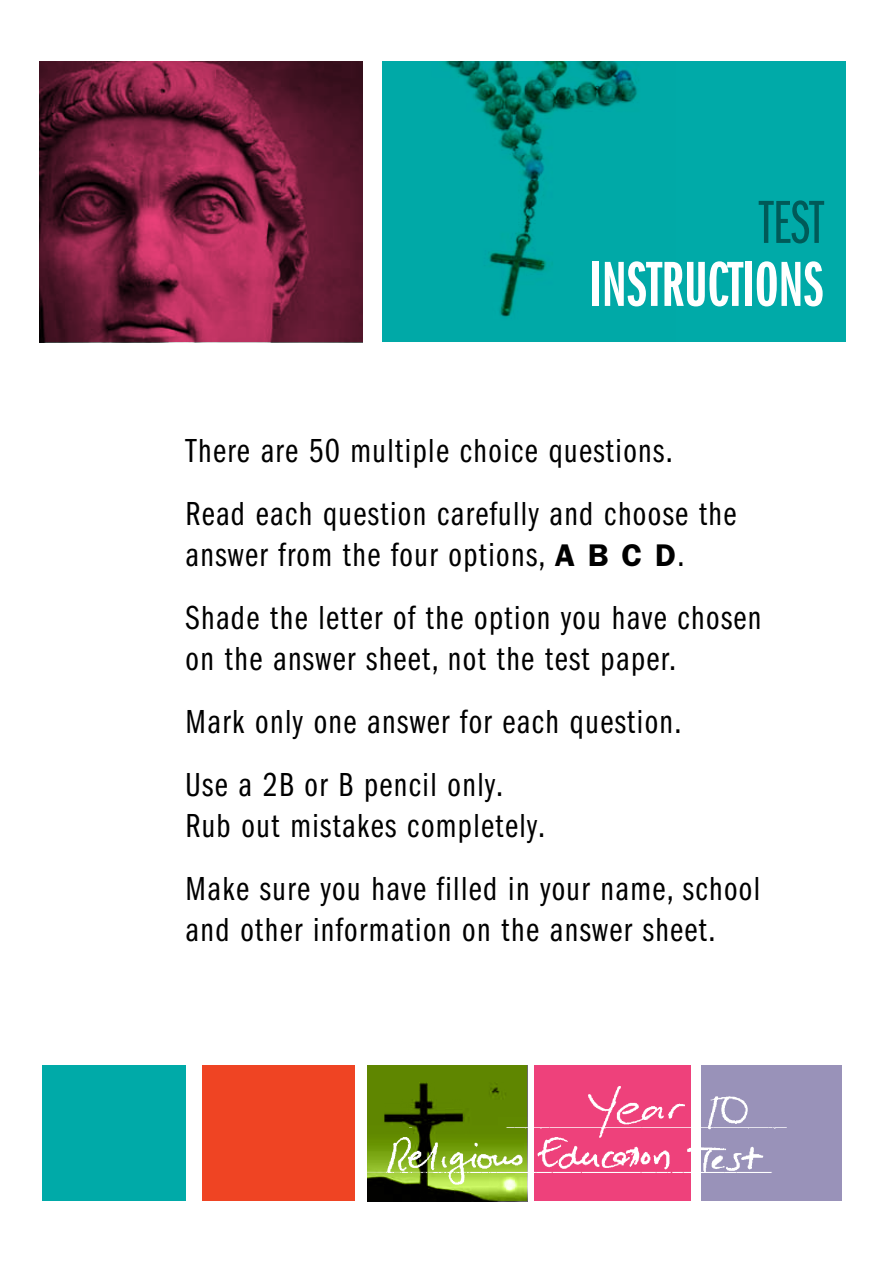
<style>
.page{position:relative;width:893px;height:1263px;background:#fff}
.page>*{position:absolute;margin:0;border:0;box-sizing:border-box;transform-origin:0 0}
.t1{font:66px "ITC Franklin Gothic Std Dm X Cp";color:#fff}
.t2{font:63px "ITC Franklin Gothic Std Bk X Cp";color:#005a58}
.t3{font:34.5px/62.7px "ITC Franklin Gothic Std Bk Cp";letter-spacing:.04em;color:#000}
.s1{font-family:"ITC Franklin Gothic Std";font-weight:600;font-size:31.5px}
</style>
<div class="page">
<img style="left:39px;top:62px;width:324px;height:280px">
<div style="left:382px;top:62px;width:464px;height:280px;background:#00aaa8"></div>
<img style="left:443px;top:62px;width:194px;height:255px">
<div style="left:42px;top:1065px;width:144px;height:136px;background:#00aaa8"></div>
<div style="left:202px;top:1065px;width:153px;height:136px;background:#ef4423"></div>
<img style="left:368px;top:1065px;width:159px;height:136px">
<div style="left:534px;top:1065px;width:157px;height:136px;background:#ee417b"></div>
<div style="left:701px;top:1065px;width:141px;height:136px;background:#9992b9"></div>
<img style="left:367px;top:1086px;width:420px;height:109px">
<h2 class="t2" style="left:759px;top:190px;width:66px">TEST</h2>
<h1 class="t1" style="left:590px;top:248px;width:236px">INSTRUCTIONS</h1>
<p class="t3" style="left:186px;top:420px;width:552px">There are 50 multiple choice questions.<br>Read each question carefully and choose the</p>
<p class="t3" style="left:186px;top:524px;width:577px">answer from the four options, <span class="s1">a b c d</span>.<br>Shade the letter of the option you have chosen</p>
<p class="t3" style="left:186px;top:628px;width:497px">on the answer sheet, not the test paper.<br>Mark only one answer for each question.<br>Use a 2B or B pencil only.</p>
<p class="t3" style="left:186px;top:795px;width:576px">Rub out mistakes completely.<br>Make sure you have filled in your name, school</p>
<p class="t3" style="left:186px;top:899px;width:531px">and other information on the answer sheet.</p>
</div>
